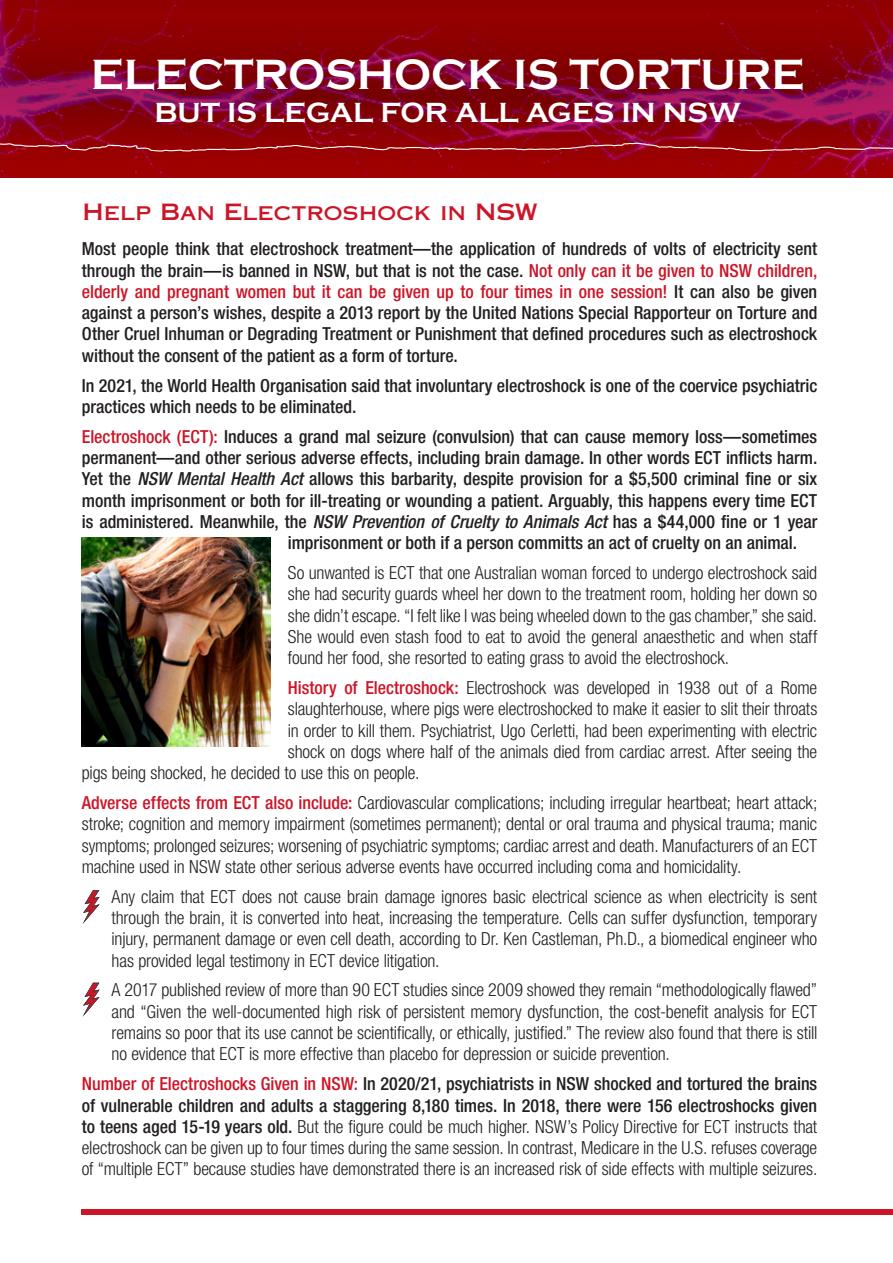
<style>
.page{position:relative;width:893px;height:1263px;background:#fff}
.page>*{position:absolute;margin:0;border:0;box-sizing:border-box;transform-origin:0 0}
.t1{font:700 43.5px "Copperplate Gothic";color:#fff}
.t2{font:700 28.5px "Copperplate Gothic";color:#fff}
.t3{font:22.5px "Copperplate Thirty One AB";color:#cd1527}
.t4{font:18px/21.3px "Helvetica Neue Light Cond";letter-spacing:-.01em;color:#231f20;text-align:justify}
.t5{font:18px/21.3px "Helvetica Neue Medium Cond";color:#231f20;text-align:justify}
.s1{color:#cd1527}
.s2{font-family:"Helvetica Neue Medium Cond Obl"}
.s3{font-family:"Helvetica Neue Medium Cond";color:#cd1527}
.s4{font-family:"Helvetica Neue Medium Cond"}
</style>
<div class="page">
<img style="left:0;top:0;width:893px;height:177px">
<div style="left:82px;top:1209px;width:811px;height:6px;background:#cd1527"></div>
<img style="left:82px;top:537px;width:189px;height:210px">
<svg style="left:83px;top:890px;width:17px;height:34px"></svg>
<svg style="left:83px;top:983px;width:17px;height:34px"></svg>
<svg style="left:0;top:142px;width:893px;height:10px;background:#a21d24"></svg>
<p class="t1" style="left:91px;top:51px;width:715px">ELECTROSHOCK IS TORTURE</p>
<p class="t2" style="left:155px;top:97px;width:587px">BUT IS LEGAL FOR ALL AGES IN NSW</p>
<p class="t3" style="left:83px;top:198px;width:456px">Help Ban Electroshock in NSW</p>
<p class="t5" style="left:82px;top:238px;width:737px">Most people think that electroshock treatment—the application of hundreds of volts of electricity sent through the brain—is banned in NSW, but that is not the case. <span class="s1">Not only can it be given to NSW children, elderly and pregnant women but it can be given up to four times in one session!</span> It can also be given against a person’s wishes, despite a 2013 report by the United Nations Special Rapporteur on Torture and Other Cruel Inhuman or Degrading Treatment or Punishment that defined procedures such as electroshock without the consent of the patient as a form of torture.</p>
<p class="t5" style="left:82px;top:374px;width:737px">In 2021, the World Health Organisation said that involuntary electroshock is one of the coervice psychiatric practices which needs to be eliminated.</p>
<p class="t5" style="left:82px;top:425px;width:737px"><span class="s1">Electroshock (ECT):</span> Induces a grand mal seizure (convulsion) that can cause memory loss—sometimes</p>
<p class="t5" style="left:82px;top:447px;width:737px">permanent—and other serious adverse effects, including brain damage. In other words ECT inflicts harm.</p>
<p class="t5" style="left:82px;top:468px;width:737px">Yet the <span class="s2">NSW Mental Health Act</span> allows this barbarity, despite provision for a $5,500 criminal fine or six</p>
<p class="t5" style="left:82px;top:489px;width:737px">month imprisonment or both for ill-treating or wounding a patient. Arguably, this happens every time ECT</p>
<p class="t5" style="left:82px;top:511px;width:737px">is administered. Meanwhile, the <span class="s2">NSW Prevention of Cruelty to Animals Act</span> has a $44,000 fine or 1 year</p>
<p class="t5" style="left:288px;top:532px;width:511px">imprisonment or both if a person committs an act of cruelty on an animal.</p>
<p class="t4" style="left:288px;top:562px;width:531px">So unwanted is ECT that one Australian woman forced to undergo electroshock said she had security guards wheel her down to the treatment room, holding her down so she didn’t escape. “I felt like I was being wheeled down to the gas chamber,” she said.<br>She would even stash food to eat to avoid the general anaesthetic and when staff found her food, she resorted to eating grass to avoid the electroshock.</p>
<p class="t4" style="left:288px;top:677px;width:531px"><span class="s3">History of Electroshock:</span> Electroshock was developed in 1938 out of a Rome</p>
<p class="t4" style="left:288px;top:698px;width:531px">slaughterhouse, where pigs were electroshocked to make it easier to slit their throats</p>
<p class="t4" style="left:288px;top:719px;width:531px">in order to kill them. Psychiatrist, Ugo Cerletti, had been experimenting with electric</p>
<p class="t4" style="left:288px;top:741px;width:531px">shock on dogs where half of the animals died from cardiac arrest. After seeing the</p>
<p class="t4" style="left:82px;top:762px;width:339px">pigs being shocked, he decided to use this on people.</p>
<p class="t4" style="left:82px;top:792px;width:737px"><span class="s3">Adverse effects from ECT also include:</span> Cardiovascular complications; including irregular heartbeat; heart attack; stroke; cognition and memory impairment (sometimes permanent); dental or oral trauma and physical trauma; manic symptoms; prolonged seizures; worsening of psychiatric symptoms; cardiac arrest and death. Manufacturers of an ECT machine used in NSW state other serious adverse events have occurred including coma and homicidality.</p>
<p class="t4" style="left:112px;top:885px;width:707px">Any claim that ECT does not cause brain damage ignores basic electrical science as when electricity is sent through the brain, it is converted into heat, increasing the temperature. Cells can suffer dysfunction, temporary injury, permanent damage or even cell death, according to Dr. Ken Castleman, Ph.D., a biomedical engineer who has provided legal testimony in ECT device litigation.</p>
<p class="t4" style="left:112px;top:979px;width:707px">A 2017 published review of more than 90 ECT studies since 2009 showed they remain “methodologically flawed” and “Given the well-documented high risk of persistent memory dysfunction, the cost-benefit analysis for ECT remains so poor that its use cannot be scientifically, or ethically, justified.” The review also found that there is still no evidence that ECT is more effective than placebo for depression or suicide prevention.</p>
<p class="t4" style="left:82px;top:1073px;width:737px"><span class="s3">Number of Electroshocks Given in NSW:</span> <span class="s4">In 2020/21, psychiatrists in NSW shocked and tortured the brains of vulnerable children and adults a staggering 8,180 times. In 2018, there were 156 electroshocks given to teens aged 15-19 years old.</span> But the figure could be much higher. NSW’s Policy Directive for ECT instructs that electroshock can be given up to four times during the same session. In contrast, Medicare in the U.S. refuses coverage of “multiple ECT” because studies have demonstrated there is an increased risk of side effects with multiple seizures.</p>
</div>
